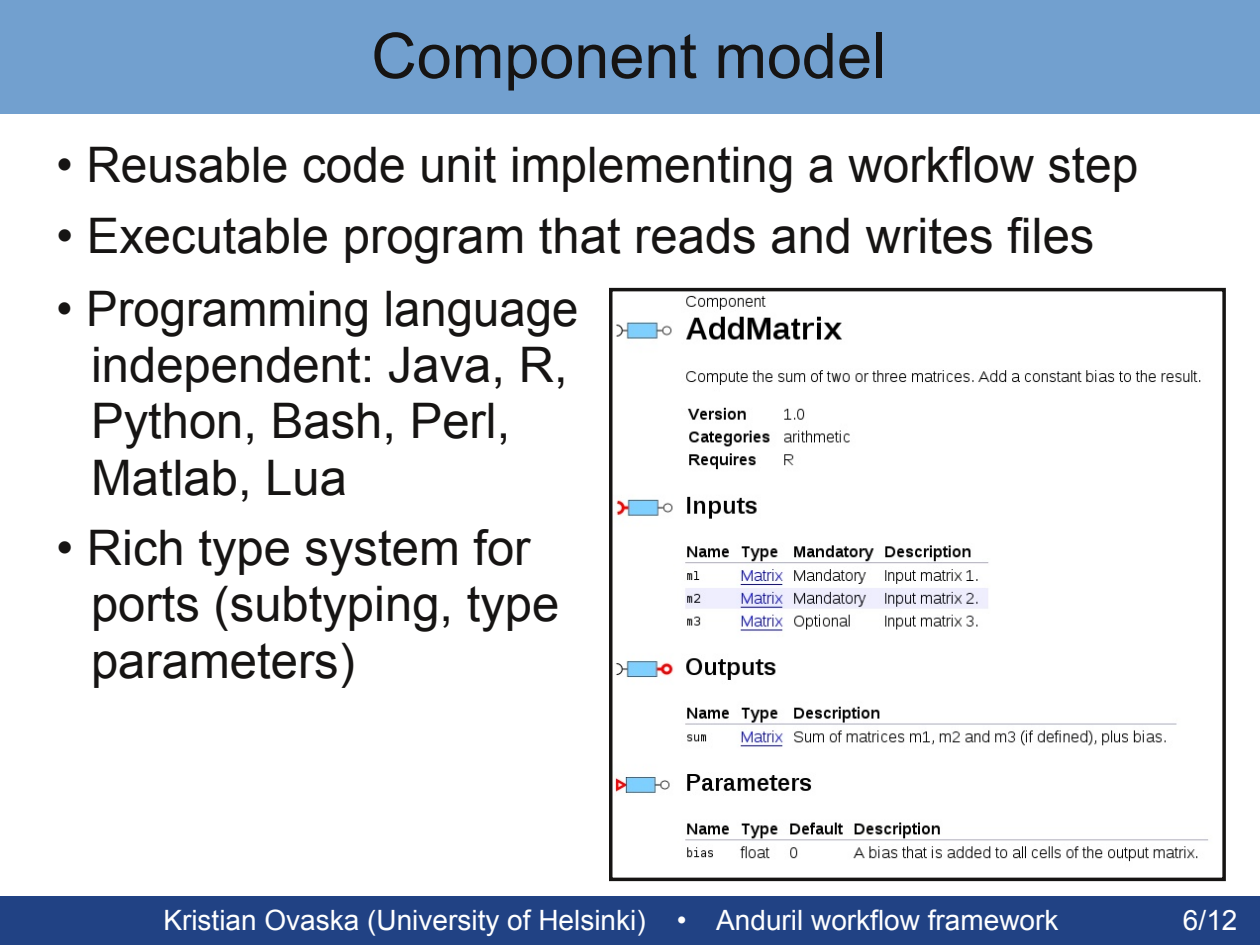
<style>
.page{position:relative;width:1260px;height:945px;background:#fff}
.page>*{position:absolute;margin:0;border:0;box-sizing:border-box;transform-origin:0 0}
.t1{font:63px "Arial";color:#161413}
.t2{font:49px/56.4px "Arial";color:#161413}
.t3{font:28px "Arial";color:#fff}
</style>
<div class="page">
<div style="left:0;top:896px;width:1260px;height:49px;background:#214284"></div>
<div style="left:0;top:0;width:1260px;height:114px;background:#72a0cf"></div>
<img style="left:615px;top:295px;width:593px;height:567px">
<div style="left:609px;top:288px;width:617px;height:593px;border:4px solid #161413"></div>
<p class="t1" style="left:371px;top:19px;width:516px">Component model</p>
<p class="t2" style="left:56px;top:137px;width:1084px">• Reusable code unit implementing a workflow step</p>
<p class="t2" style="left:56px;top:208px;width:1040px">• Executable program that reads and writes files</p>
<p class="t2" style="left:91px;top:281px;width:489px;text-indent:-35px">• Programming language independent: Java, R,<br>Python, Bash, Perl,<br>Matlab, Lua</p>
<p class="t2" style="left:91px;top:520px;width:470px;text-indent:-35px">• Rich type system for ports (subtyping, type parameters)</p>
<p class="t3" style="left:163px;top:904px;width:897px">Kristian Ovaska (University of Helsinki) • Anduril workflow framework</p>
<p class="t3" style="left:1183px;top:904px;width:56px">6/12</p>
</div>
